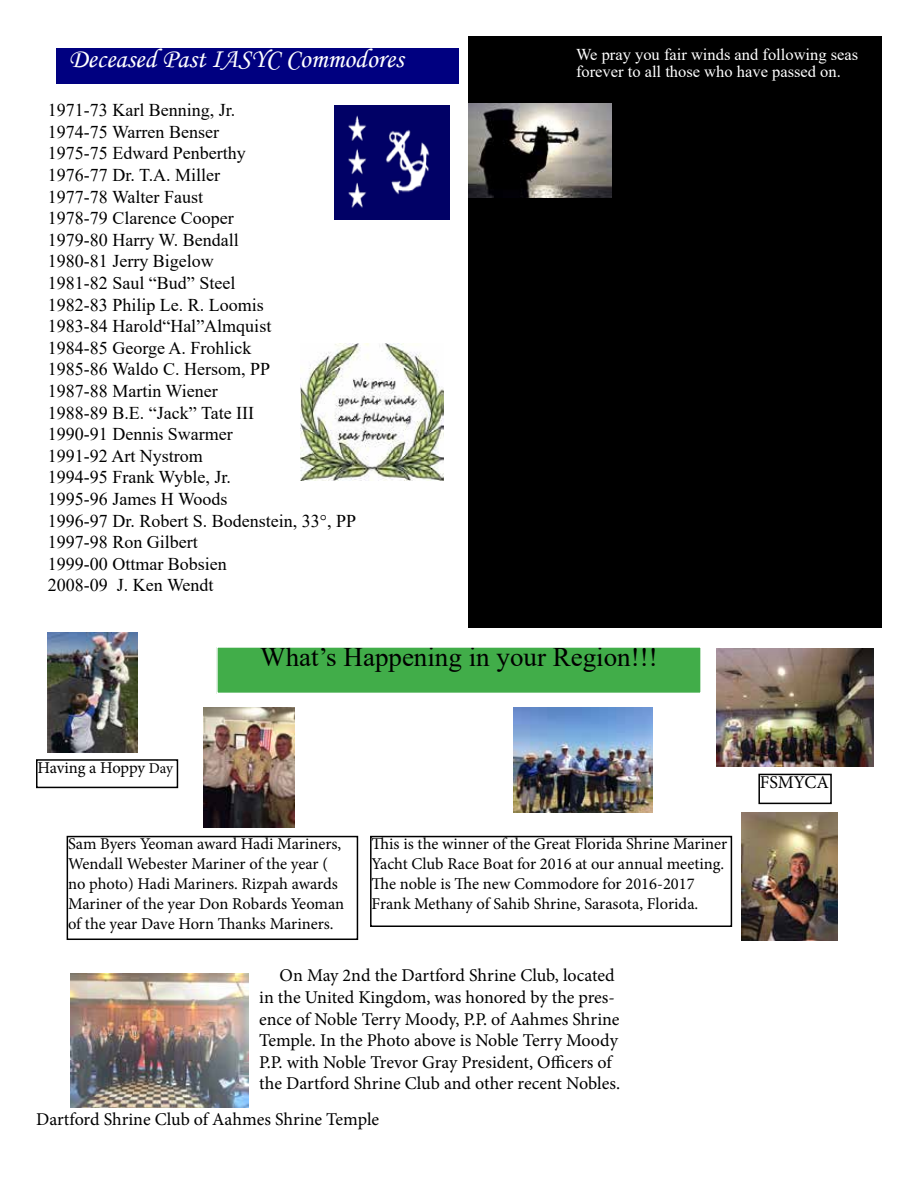
<style>
.page{position:relative;width:918px;height:1188px;background:#fff}
.page>*{position:absolute;margin:0;border:0;box-sizing:border-box;transform-origin:0 0}
.t1{font:27px "Times New Roman";color:#000}
.t2{font:27px "Monotype Corsiva";color:#fff}
.t3{font:18px/21.6px "Times New Roman";color:#000}
.t4{font:18px/21.6px "Minion Pro";letter-spacing:-.005em;color:#000}
.t5{font:16.5px/19.8px "Minion Pro";letter-spacing:-.005em;color:#000}
.t6{font:16.5px/16.5px "Times New Roman";color:#fff}
.s1{font-size:15px}
</style>
<div class="page">
<div style="left:468px;top:36px;width:414px;height:592px;background:#000"></div>
<img style="left:468px;top:104px;width:143px;height:94px">
<img style="left:301px;top:344px;width:143px;height:137px">
<img style="left:334px;top:106px;width:116px;height:113px">
<div style="left:57px;top:49px;width:402px;height:35px;background:#000080"></div>
<div style="left:217px;top:647px;width:484px;height:46px;background:#41ad49"></div>
<div style="left:216px;top:646px;width:486px;height:48px;border:2px solid #fff"></div>
<img style="left:48px;top:633px;width:90px;height:119px">
<div style="left:36px;top:759px;width:142px;height:29px;border:2px solid #000"></div>
<img style="left:204px;top:707px;width:90px;height:121px">
<div style="left:67px;top:836px;width:291px;height:104px;border:2px solid #000"></div>
<img style="left:742px;top:812px;width:95px;height:128px">
<div style="left:370px;top:836px;width:362px;height:91px;border:2px solid #000"></div>
<img style="left:513px;top:707px;width:140px;height:105px">
<div style="left:758px;top:774px;width:74px;height:30px;border:2px solid #000"></div>
<img style="left:716px;top:648px;width:158px;height:119px">
<img style="left:70px;top:974px;width:179px;height:134px">
<h1 class="t2" style="left:69px;top:43px;width:336px">Deceased Past IASYC Commodores</h1>
<p class="t3" style="left:48px;top:99px;width:310px">1971-73 Karl Benning, Jr.<br>1974-75 Warren Benser<br>1975-75 Edward Penberthy<br>1976-77 Dr. T.A. Miller<br>1977-78 Walter Faust<br>1978-79 Clarence Cooper<br>1979-80 Harry W. Bendall<br>1980-81 Jerry Bigelow<br>1981-82 Saul “Bud” Steel<br>1982-83 Philip Le. R. Loomis<br>1983-84 Harold“Hal”Almquist<br>1984-85 George A. Frohlick<br>1985-86 Waldo C. Hersom, PP<br>1987-88 Martin Wiener<br>1988-89 B.E. “Jack” Tate III<br>1990-91 Dennis Swarmer<br>1991-92 Art Nystrom<br>1994-95 Frank Wyble, Jr.<br>1995-96 James H Woods<br>1996-97 Dr. Robert S. Bodenstein, 33°, PP<br>1997-98 Ron Gilbert<br>1999-00 Ottmar Bobsien<br>2008-09 J. Ken Wendt</p>
<p class="t6" style="left:576px;top:46px;width:284px">We pray you fair winds and following seas forever to all those who have passed on.</p>
<h1 class="t1" style="left:260px;top:638px;width:399px">What’s Happening in your Region!!!</h1>
<p class="t5" style="left:38px;top:758px;width:137px">Having a Hoppy <span class="s1">Day</span></p>
<p class="t5" style="left:68px;top:834px;width:278px">Sam Byers Yeoman award Hadi Mariners, Wendall Webester Mariner of the year ( no photo) Hadi Mariners. Rizpah awards Mariner of the year Don Robards Yeoman of the year Dave Horn Thanks Mariners.</p>
<p class="t5" style="left:372px;top:834px;width:357px">This is the winner of the Great Florida Shrine Mariner Yacht Club Race Boat for 2016 at our annual meeting.<br>The noble is The new Commodore for 2016-2017<br>Frank Methany of Sahib Shrine, Sarasota, Florida.</p>
<p class="t4" style="left:259px;top:965px;width:362px;text-indent:20px">On May 2nd the Dartford Shrine Club, located in the United Kingdom, was honored by the pres&shy;ence of Noble Terry Moody, P.P. of Aahmes Shrine Temple. In the Photo above is Noble Terry Moody P.P. with Noble Trevor Gray President, Officers of the Dartford Shrine Club and other recent Nobles.</p>
<p class="t4" style="left:36px;top:1108px;width:345px">Dartford Shrine Club of Aahmes Shrine Temple</p>
<p class="t4" style="left:760px;top:772px;width:70px">FSMYCA</p>
</div>
